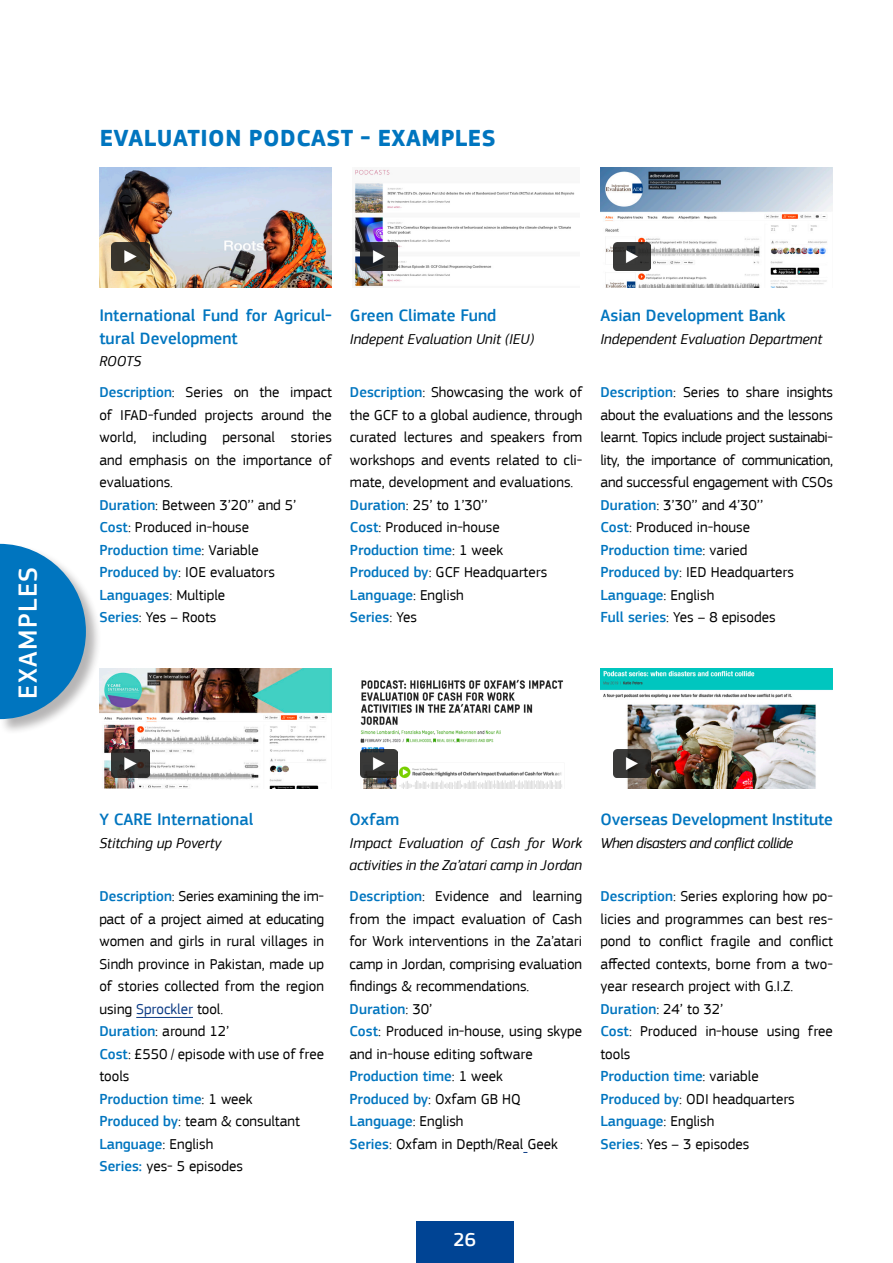
<style>
.page{position:relative;width:893px;height:1263px;background:#fff}
.page>*{position:absolute;margin:0;border:0;box-sizing:border-box;transform-origin:0 0}
.t1{font:500 27px "EC Square Sans Pro";letter-spacing:.05em;color:#fff}
.Title_3_Blue{font:700 24px "EC Square Sans Pro";letter-spacing:.02em;color:#0075bf}
.t2{font:500 19.5px "EC Square Sans Pro";color:#fff}
.Title_4_blue{font:500 17.25px/22.5px "EC Square Sans Pro";color:#0075bf}
.Basis_tight{font:15px/22.5px "EC Square Sans Pro";color:#000;text-align:justify}
.Basis_tight-2{font:500 15px "EC Square Sans Pro";color:#0075bf}
.Title_5_blue{font:italic 15px/22.5px "EC Square Sans Pro";color:#000}
.Title_5_blue-2{font:italic 15px "EC Square Sans Pro";letter-spacing:-.04em;color:#000}
.s1{font-weight:500;color:#0075bf}
.s2{font-weight:400;color:#000}
.s3{color:#0c3b85}
</style>
<div class="page">
<div style="left:416px;top:1221px;width:97px;height:42px;background:#004494"></div>
<hr style="left:136px;top:1017px;width:57px;height:1px;background:#0c3b85">
<div style="left:0;top:544px;width:101px;height:191px;background:#231f20;opacity:.33"></div>
<svg style="left:0;top:544px;width:86px;height:175px;background:#318dc7"></svg>
<img style="left:99px;top:668px;width:233px;height:120px">
<img style="left:112px;top:749px;width:37px;height:28px">
<img style="left:99px;top:168px;width:233px;height:119px">
<img style="left:112px;top:242px;width:37px;height:28px">
<img style="left:360px;top:679px;width:204px;height:109px">
<img style="left:360px;top:749px;width:38px;height:28px">
<img style="left:355px;top:169px;width:220px;height:118px">
<img style="left:360px;top:242px;width:38px;height:28px">
<img style="left:600px;top:668px;width:233px;height:120px">
<img style="left:614px;top:749px;width:37px;height:28px">
<img style="left:600px;top:168px;width:233px;height:119px">
<img style="left:614px;top:242px;width:37px;height:28px">
<p class="Title_3_Blue" style="left:100px;top:123px;width:398px">EVALUATION PODCAST - EXAMPLES</p>
<p class="t1" style="left:12px;top:699px;width:133px;rotate:-90deg">EXAMPLES</p>
<p class="Title_4_blue" style="left:99px;top:305px;width:234px">International Fund for Agricul&shy;tural Development</p>
<p class="Title_5_blue" style="left:99px;top:350px;width:43px">ROOTS</p>
<p class="Basis_tight" style="left:99px;top:381px;width:234px"><span class="s1">Description</span>: Series on the impact of IFAD-funded projects around the world, including personal stories and emphasis on the importance of evaluations.</p>
<p class="Basis_tight" style="left:99px;top:494px;width:198px"><span class="s1">Duration</span>: Between 3’20’’ and 5’</p>
<p class="Basis_tight" style="left:99px;top:516px;width:151px"><span class="s1">Cost</span>: Produced in-house</p>
<p class="Basis_tight-2" style="left:99px;top:541px;width:161px">Production time<span class="s2">: Variable</span></p>
<p class="Basis_tight" style="left:99px;top:561px;width:177px"><span class="s1">Produced by</span>: IOE evaluators</p>
<p class="Basis_tight-2" style="left:99px;top:586px;width:127px">Languages<span class="s2">: Multiple</span></p>
<p class="Basis_tight" style="left:99px;top:606px;width:119px"><span class="s1">Series</span>: Yes – Roots</p>
<p class="Title_4_blue" style="left:350px;top:305px;width:148px">Green Climate Fund</p>
<p class="Title_5_blue" style="left:350px;top:328px;width:186px">Indepent Evaluation Unit (IEU)</p>
<p class="Basis_tight" style="left:350px;top:381px;width:234px"><span class="s1">Description</span>: Showcasing the work of the GCF to a global audience, through curated lectures and speakers from workshops and events related to cli&shy;mate, development and evaluations.</p>
<p class="Basis_tight" style="left:350px;top:494px;width:139px"><span class="s1">Duration</span>: 25’ to 1’30’’</p>
<p class="Basis_tight" style="left:350px;top:516px;width:151px"><span class="s1">Cost</span>: Produced in-house</p>
<p class="Basis_tight-2" style="left:350px;top:541px;width:155px">Production time<span class="s2">: 1 week</span></p>
<p class="Basis_tight" style="left:350px;top:561px;width:199px"><span class="s1">Produced by</span>: GCF Headquarters</p>
<p class="Basis_tight-2" style="left:350px;top:586px;width:116px">Language<span class="s2">: English</span></p>
<p class="Basis_tight-2" style="left:350px;top:609px;width:69px">Series<span class="s2">: Yes</span></p>
<p class="Title_4_blue" style="left:600px;top:305px;width:187px">Asian Development Bank</p>
<p class="Title_5_blue" style="left:600px;top:328px;width:223px">Independent Evaluation Department</p>
<p class="Basis_tight" style="left:600px;top:381px;width:234px"><span class="s1">Description</span>: Series to share insights about the evaluations and the lessons learnt. Topics include project sustainabi&shy;lity, the importance of communication, and successful engagement with CSOs</p>
<p class="Basis_tight" style="left:600px;top:494px;width:164px"><span class="s1">Duration</span>: 3’30’’ and 4’30’’</p>
<p class="Basis_tight" style="left:600px;top:516px;width:151px"><span class="s1">Cost</span>: Produced in-house</p>
<p class="Basis_tight-2" style="left:600px;top:541px;width:149px">Production time<span class="s2">: varied</span></p>
<p class="Basis_tight" style="left:600px;top:561px;width:195px"><span class="s1">Produced by</span>: IED Headquarters</p>
<p class="Basis_tight-2" style="left:600px;top:586px;width:116px">Language<span class="s2">: English</span></p>
<p class="Basis_tight" style="left:600px;top:606px;width:177px"><span class="s1">Full series</span>: Yes – 8 episodes</p>
<p class="Title_4_blue" style="left:99px;top:808px;width:155px">Y CARE International</p>
<p class="Title_5_blue" style="left:99px;top:831px;width:124px">Stitching up Poverty</p>
<p class="Basis_tight" style="left:99px;top:885px;width:226px"><span class="s1">Description</span>: Series examining the im&shy;pact of a project aimed at educating women and girls in rural villages in Sindh province in Pakistan, made up of stories collected from the region using <span class="s3">Sprockler</span> tool.</p>
<p class="Basis_tight" style="left:99px;top:1020px;width:131px"><span class="s1">Duration</span>: around 12’</p>
<p class="Basis_tight" style="left:99px;top:1042px;width:226px"><span class="s1">Cost</span>: £550 / episode with use of free tools</p>
<p class="Basis_tight-2" style="left:99px;top:1090px;width:155px">Production time<span class="s2">: 1 week</span></p>
<p class="Basis_tight" style="left:99px;top:1110px;width:202px"><span class="s1">Produced by</span>: team &amp; consultant</p>
<p class="Basis_tight-2" style="left:99px;top:1135px;width:116px">Language<span class="s2">: English</span></p>
<p class="Basis_tight" style="left:99px;top:1155px;width:145px"><span class="s1">Series:</span> yes- 5 episodes</p>
<p class="Title_4_blue" style="left:350px;top:808px;width:51px">Oxfam</p>
<p class="Title_5_blue" style="left:350px;top:831px;width:234px">Impact Evaluation of Cash for Work activities in the Za’atari camp in Jordan</p>
<p class="Basis_tight" style="left:350px;top:885px;width:234px"><span class="s1">Description</span>: Evidence and learning from the impact evaluation of Cash for Work interventions in the Za’atari camp in Jordan, comprising evaluation findings &amp; recommendations.</p>
<p class="Basis_tight-2" style="left:350px;top:1000px;width:84px">Duration<span class="s2">: 30’</span></p>
<p class="Basis_tight" style="left:350px;top:1020px;width:234px"><span class="s1">Cost</span>: Produced in-house, using skype and in-house editing software</p>
<p class="Basis_tight-2" style="left:350px;top:1067px;width:155px">Production time<span class="s2">: 1 week</span></p>
<p class="Basis_tight-2" style="left:350px;top:1090px;width:173px">Produced by<span class="s2">: Oxfam GB HQ</span></p>
<p class="Basis_tight-2" style="left:350px;top:1112px;width:116px">Language<span class="s2">: English</span></p>
<p class="Basis_tight" style="left:350px;top:1132px;width:210px"><span class="s1">Series</span>: Oxfam in Depth/Real Geek</p>
<p class="Title_4_blue" style="left:600px;top:808px;width:234px">Overseas Development Institute</p>
<p class="Title_5_blue-2" style="left:600px;top:834px;width:194px">When disasters and conflict collide</p>
<p class="Basis_tight" style="left:600px;top:885px;width:234px"><span class="s1">Description</span>: Series exploring how po&shy;licies and programmes can best res&shy;pond to conflict fragile and conflict affected contexts, borne from a two&shy;year research project with G.I.Z.</p>
<p class="Basis_tight" style="left:600px;top:997px;width:124px"><span class="s1">Duration</span>: 24’ to 32’</p>
<p class="Basis_tight" style="left:600px;top:1020px;width:234px"><span class="s1">Cost</span>: Produced in-house using free tools</p>
<p class="Basis_tight-2" style="left:600px;top:1067px;width:160px">Production time<span class="s2">: variable</span></p>
<p class="Basis_tight" style="left:600px;top:1087px;width:196px"><span class="s1">Produced by</span>: ODI headquarters</p>
<p class="Basis_tight-2" style="left:600px;top:1112px;width:116px">Language<span class="s2">: English</span></p>
<p class="Basis_tight" style="left:600px;top:1132px;width:150px"><span class="s1">Series</span>: Yes – 3 episodes</p>
<h3 class="t2" style="left:454px;top:1228px;width:24px">26</h3>
</div>
